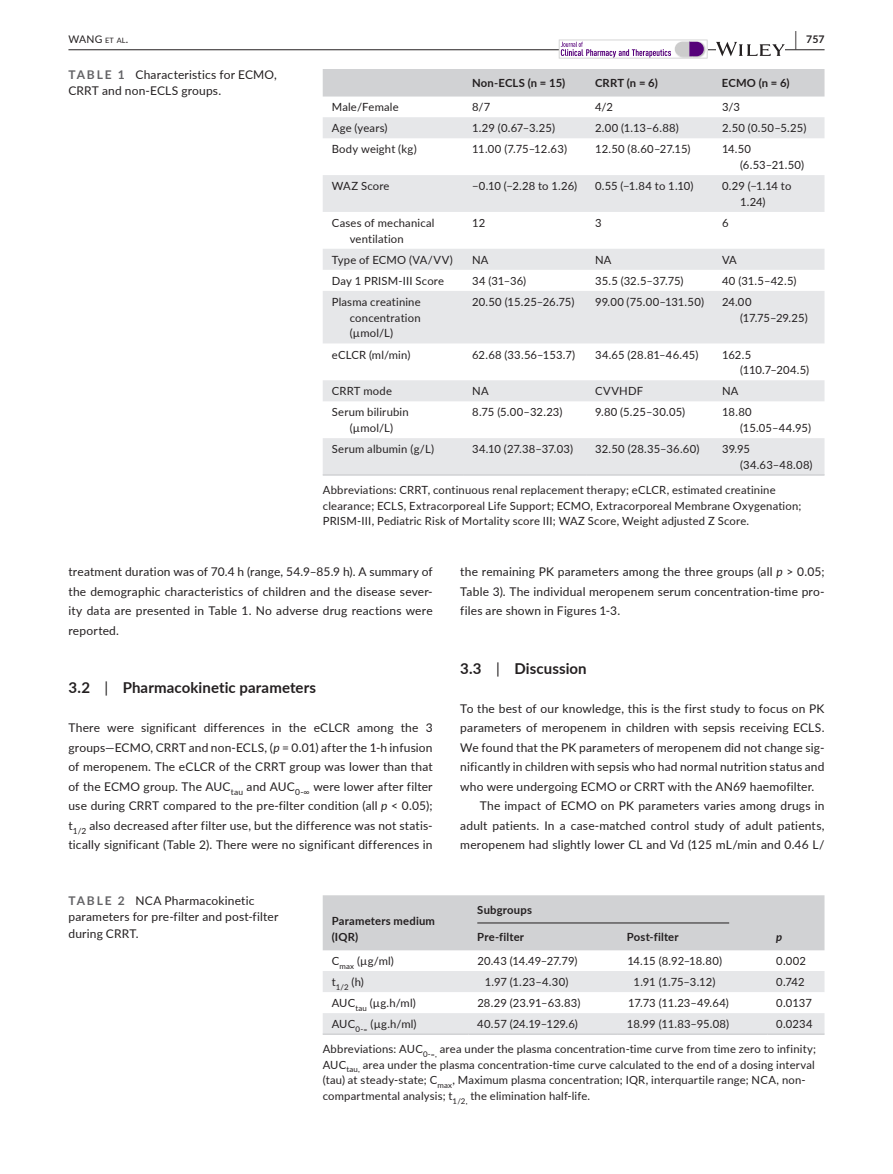
<style>
.page{position:relative;width:893px;height:1174px;background:#fff}
.page>*{position:absolute;margin:0;border:0;box-sizing:border-box;transform-origin:0 0}
.t1{font:700 15px "Lato";letter-spacing:.01em;color:#231f20}
.t2{font:12px/19.5px "Lato";letter-spacing:.015em;color:#231f20;text-align:justify}
.t3{font:11.25px/15.8px "Lato";letter-spacing:.015em;color:#231f20}
.t4{font:700 11.25px/15.8px "Lato";letter-spacing:.015em;color:#231f20}
.t5{font:11.25px/15.8px "Lato";letter-spacing:-.005em;color:#231f20}
.t6{font:11.25px/15.8px "Lato";letter-spacing:-.01em;color:#231f20}
.t7{font:italic 700 11.25px "Lato";color:#231f20}
.t8{font:10.5px "Lato";color:#231f20}
.t9{font:700 10.5px "Lato";color:#231f20}
.s1{font-size:7.35px}
.s2{font-size:19.5px}
.s3{font-weight:700;color:#636366}
.s4{font-weight:400}
.s5{font-style:italic}
</style>
<div class="page">
<hr style="left:68px;top:49px;width:756px;height:1px;background:#231f20">
<svg style="left:559px;top:40px;width:149px;height:19px"></svg>
<svg style="left:716px;top:42px;width:69px;height:14px"></svg>
<div style="left:323px;top:69px;width:501px;height:28px;background:#d1d2d4"></div>
<svg style="left:323px;top:117px;width:501px;height:357px;fill:#e6e7e9"></svg>
<hr style="left:323px;top:474px;width:140px;height:2px;background:#d1d2d4">
<hr style="left:463px;top:474px;width:123px;height:2px;background:#d1d2d4">
<hr style="left:586px;top:474px;width:127px;height:2px;background:#d1d2d4">
<hr style="left:713px;top:474px;width:111px;height:2px;background:#d1d2d4">
<div style="left:323px;top:895px;width:501px;height:55px;background:#d1d2d4"></div>
<svg style="left:323px;top:971px;width:501px;height:62px"></svg>
<hr style="left:323px;top:1033px;width:145px;height:2px;background:#d1d2d4">
<hr style="left:468px;top:1033px;width:150px;height:2px;background:#d1d2d4">
<hr style="left:618px;top:1033px;width:149px;height:2px;background:#d1d2d4">
<hr style="left:767px;top:1033px;width:57px;height:2px;background:#d1d2d4">
<hr style="left:477px;top:922px;width:252px;height:1px;background:#231f20">
<p class="t8" style="left:68px;top:31px;width:61px">WANG <span class="s1">et al</span>.</p>
<p class="t9" style="left:795px;top:31px;width:31px"><span class="s2">|</span> 757</p>
<p class="t2" style="left:68px;top:66px;width:210px;line-height:16.5px"><span class="s3">TABLE 1</span> Characteristics for ECMO,<br>CRRT and non-ECLS groups.</p>
<p class="t4" style="left:472px;top:75px;width:95px">Non-ECLS (n = 15)</p>
<p class="t4" style="left:595px;top:75px;width:64px">CRRT (n = 6)</p>
<p class="t4" style="left:722px;top:75px;width:69px">ECMO (n = 6)</p>
<p class="t3" style="left:332px;top:99px;width:68px">Male/Female</p>
<p class="t3" style="left:472px;top:99px;width:20px">8/7</p>
<p class="t3" style="left:595px;top:99px;width:19px">4/2</p>
<p class="t3" style="left:722px;top:99px;width:19px">3/3</p>
<p class="t3" style="left:332px;top:120px;width:57px">Age (years)</p>
<p class="t3" style="left:472px;top:120px;width:85px">1.29 (0.67–3.25)</p>
<p class="t3" style="left:595px;top:120px;width:85px">2.00 (1.13–6.88)</p>
<p class="t3" style="left:722px;top:120px;width:86px">2.50 (0.50–5.25)</p>
<p class="t3" style="left:332px;top:141px;width:86px">Body weight (kg)</p>
<p class="t3" style="left:472px;top:141px;width:96px">11.00 (7.75–12.63)</p>
<p class="t3" style="left:595px;top:141px;width:97px">12.50 (8.60–27.15)</p>
<p class="t3" style="left:740px;top:141px;width:66px;text-indent:-18px">14.50 (6.53–21.50)</p>
<p class="t3" style="left:332px;top:178px;width:59px">WAZ Score</p>
<p class="t3" style="left:472px;top:178px;width:106px">−0.10 (−2.28 to 1.26)</p>
<p class="t3" style="left:595px;top:178px;width:100px">0.55 (−1.84 to 1.10)</p>
<p class="t3" style="left:740px;top:178px;width:53px;text-indent:-18px">0.29 (−1.14 to<br>1.24)</p>
<p class="t3" style="left:350px;top:214px;width:86px;text-indent:-18px">Cases of mechanical ventilation</p>
<p class="t3" style="left:472px;top:214px;width:15px">12</p>
<p class="t3" style="left:595px;top:214px;width:8px">3</p>
<p class="t3" style="left:722px;top:214px;width:8px">6</p>
<p class="t3" style="left:332px;top:251px;width:123px">Type of ECMO (VA/VV)</p>
<p class="t3" style="left:472px;top:251px;width:18px">NA</p>
<p class="t3" style="left:595px;top:251px;width:18px">NA</p>
<p class="t3" style="left:722px;top:251px;width:16px">VA</p>
<p class="t3" style="left:332px;top:272px;width:114px">Day 1 PRISM-III Score</p>
<p class="t3" style="left:472px;top:272px;width:55px">34 (31–36)</p>
<p class="t3" style="left:595px;top:272px;width:90px">35.5 (32.5–37.75)</p>
<p class="t3" style="left:722px;top:272px;width:76px">40 (31.5–42.5)</p>
<p class="t3" style="left:350px;top:293px;width:72px;text-align:justify;text-indent:-18px">Plasma creatinine concentration (µmol/L)</p>
<p class="t3" style="left:472px;top:293px;width:104px">20.50 (15.25–26.75)</p>
<p class="t3" style="left:595px;top:293px;width:110px">99.00 (75.00–131.50)</p>
<p class="t5" style="left:740px;top:293px;width:69px;text-indent:-18px">24.00 (17.75–29.25)</p>
<p class="t3" style="left:332px;top:346px;width:80px">eCLCR (ml/min)</p>
<p class="t3" style="left:472px;top:346px;width:105px">62.68 (33.56–153.7)</p>
<p class="t3" style="left:595px;top:346px;width:105px">34.65 (28.81–46.45)</p>
<p class="t6" style="left:740px;top:346px;width:71px;text-indent:-18px">162.5 (110.7–204.5)</p>
<p class="t3" style="left:332px;top:383px;width:62px">CRRT mode</p>
<p class="t3" style="left:472px;top:383px;width:18px">NA</p>
<p class="t3" style="left:595px;top:383px;width:49px">CVVHDF</p>
<p class="t3" style="left:722px;top:383px;width:18px">NA</p>
<p class="t3" style="left:332px;top:404px;width:78px;text-align:center">Serum bilirubin (µmol/L)</p>
<p class="t3" style="left:472px;top:404px;width:92px">8.75 (5.00–32.23)</p>
<p class="t3" style="left:595px;top:404px;width:92px">9.80 (5.25–30.05)</p>
<p class="t3" style="left:740px;top:404px;width:72px;text-indent:-18px">18.80 (15.05–44.95)</p>
<p class="t3" style="left:332px;top:441px;width:104px">Serum albumin (g/L)</p>
<p class="t3" style="left:472px;top:441px;width:102px">34.10 (27.38–37.03)</p>
<p class="t3" style="left:595px;top:441px;width:106px">32.50 (28.35–36.60)</p>
<p class="t3" style="left:740px;top:441px;width:74px;text-indent:-18px">39.95 (34.63–48.08)</p>
<p class="t3" style="left:323px;top:481px;width:480px">Abbreviations: CRRT, continuous renal replacement therapy; eCLCR, estimated creatinine clearance; ECLS, Extracorporeal Life Support; ECMO, Extracorporeal Membrane Oxygenation;<br>PRISM-III, Pediatric Risk of Mortality score III; WAZ Score, Weight adjusted Z Score.</p>
<p class="t2" style="left:68px;top:561px;width:366px">treatment duration was of 70.4 h (range, 54.9–85.9 h). A summary of the demographic characteristics of children and the disease sever&shy;ity data are presented in Table 1. No adverse drug reactions were reported.</p>
<h1 class="t1" style="left:68px;top:677px;width:249px">3.2 <span class="s4">|</span> Pharmacokinetic parameters</h1>
<p class="t2" style="left:68px;top:717px;width:366px">There were significant differences in the eCLCR among the 3 groups—ECMO, CRRT and non-ECLS, (<span class="s5">p</span> = 0.01) after the 1-h infusion of meropenem. The eCLCR of the CRRT group was lower than that of the ECMO group. The AUC<sub>tau</sub> and AUC<sub>0-∞</sub> were lower after filter use during CRRT compared to the pre-filter condition (all <span class="s5">p</span> &lt; 0.05); t<sub>1/2</sub> also decreased after filter use, but the difference was not statis&shy;tically significant (Table 2). There were no significant differences in</p>
<p class="t2" style="left:68px;top:892px;width:211px;line-height:16.5px;text-align:left"><span class="s3">TABLE 2</span> NCA Pharmacokinetic parameters for pre-filter and post-filter during CRRT.</p>
<p class="t4" style="left:332px;top:913px;width:105px">Parameters medium (IQR)</p>
<p class="t2" style="left:460px;top:561px;width:366px">the remaining PK parameters among the three groups (all <span class="s5">p</span> &gt; 0.05; Table 3). The individual meropenem serum concentration-time pro&shy;files are shown in Figures 1-3.</p>
<h1 class="t1" style="left:460px;top:657px;width:128px">3.3 <span class="s4">|</span> Discussion</h1>
<p class="t2" style="left:460px;top:698px;width:366px">To the best of our knowledge, this is the first study to focus on PK</p>
<p class="t2" style="left:460px;top:717px;width:366px">parameters of meropenem in children with sepsis receiving ECLS.</p>
<p class="t2" style="left:460px;top:737px;width:366px">We found that the PK parameters of meropenem did not change sig-</p>
<p class="t2" style="left:460px;top:756px;width:366px">nificantly in children with sepsis who had normal nutrition status and</p>
<p class="t2" style="left:460px;top:776px;width:356px">who were undergoing ECMO or CRRT with the AN69 haemofilter.</p>
<p class="t2" style="left:480px;top:795px;width:346px">The impact of ECMO on PK parameters varies among drugs in</p>
<p class="t2" style="left:460px;top:815px;width:366px">adult patients. In a case-matched control study of adult patients,</p>
<p class="t2" style="left:460px;top:834px;width:366px">meropenem had slightly lower CL and Vd (125 mL/min and 0.46 L/</p>
<p class="t4" style="left:477px;top:901px;width:56px">Subgroups</p>
<p class="t4" style="left:477px;top:928px;width:48px">Pre-filter</p>
<p class="t4" style="left:627px;top:928px;width:53px">Post-filter</p>
<p class="t7" style="left:776px;top:928px;width:8px">p</p>
<p class="t3" style="left:332px;top:952px;width:64px">C<sub>max</sub> (µg/ml)</p>
<p class="t3" style="left:477px;top:952px;width:102px">20.43 (14.49–27.79)</p>
<p class="t3" style="left:627px;top:952px;width:96px">14.15 (8.92–18.80)</p>
<p class="t3" style="left:776px;top:952px;width:31px">0.002</p>
<p class="t3" style="left:332px;top:973px;width:34px">t<sub>1/2</sub> (h)</p>
<p class="t3" style="left:485px;top:973px;width:85px">1.97 (1.23–4.30)</p>
<p class="t3" style="left:634px;top:973px;width:83px">1.91 (1.75–3.12)</p>
<p class="t3" style="left:776px;top:973px;width:30px">0.742</p>
<p class="t3" style="left:332px;top:994px;width:86px">AUC<sub>tau</sub> (µg.h/ml)</p>
<p class="t3" style="left:477px;top:994px;width:105px">28.29 (23.91–63.83)</p>
<p class="t5" style="left:628px;top:994px;width:102px">17.73 (11.23–49.64)</p>
<p class="t3" style="left:776px;top:994px;width:37px">0.0137</p>
<p class="t3" style="left:332px;top:1015px;width:86px">AUC<sub>0-</sub><sub>∝</sub> (µg.h/ml)</p>
<p class="t3" style="left:477px;top:1015px;width:102px">40.57 (24.19–129.6)</p>
<p class="t3" style="left:627px;top:1015px;width:104px">18.99 (11.83–95.08)</p>
<p class="t3" style="left:776px;top:1015px;width:38px">0.0234</p>
<p class="t3" style="left:323px;top:1040px;width:495px">Abbreviations: AUC<sub>0-</sub><sub>∝</sub><sub>,</sub> area under the plasma concentration-time curve from time zero to infinity; AUC<sub>tau,</sub> area under the plasma concentration-time curve calculated to the end of a dosing interval (tau) at steady-state; C<sub>max</sub>, Maximum plasma concentration; IQR, interquartile range; NCA, non&shy;compartmental analysis; t<sub>1/2,</sub> the elimination half-life.</p>
</div>
